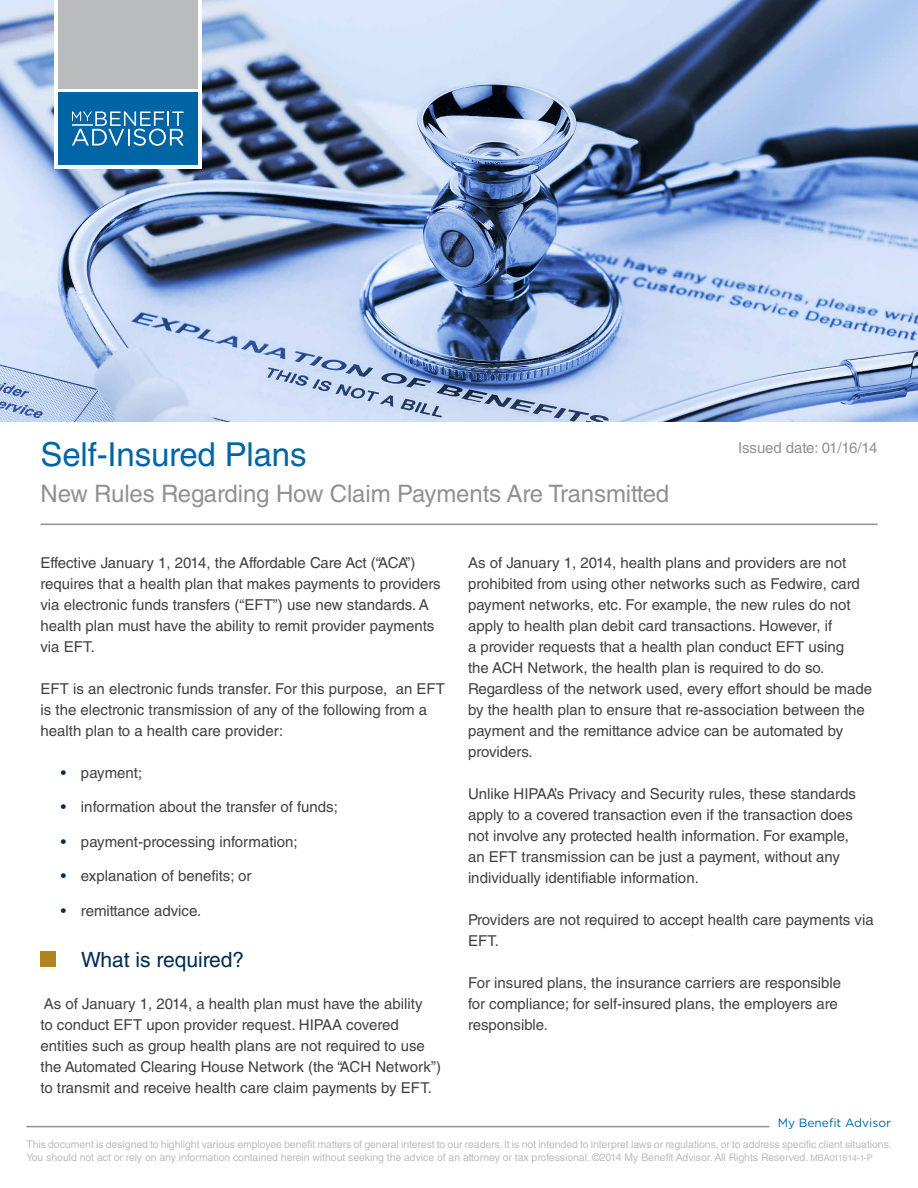
<style>
.page{position:relative;width:918px;height:1188px;background:#fff}
.page>*{position:absolute;margin:0;border:0;box-sizing:border-box;transform-origin:0 0}
.t1{font:33px "Helvetica LT Std";letter-spacing:-.005em;color:#0065a4}
.t2{font:24px "Helvetica LT Std";letter-spacing:-.005em;color:#919195}
.t3{font:21px "Helvetica LT Std";color:#002b54}
.t4{font:15px/21px "Helvetica LT Std";color:#414042}
.t5{font:15px "Helvetica LT Std";letter-spacing:-.005em;color:#919195}
.t6{font:12px "Gotham HTF";color:#0065a4}
.t7{font:10.5px/12.6px "Helvetica LT Std";letter-spacing:-.005em;color:#babcbe}
.s1{color:#002b54}
.s2{font-size:9px}
</style>
<div class="page">
<hr style="left:26px;top:1126px;width:744px;height:1px;background:#919195">
<img style="left:0;top:0;width:918px;height:421px">
<hr style="left:40px;top:524px;width:838px;height:1px;background:#919195">
<div style="left:40px;top:951px;width:16px;height:16px;background:#b0851e"></div>
<div style="left:54px;top:0;width:147px;height:169px;background:#fff"></div>
<div style="left:58px;top:92px;width:139px;height:73px;background:#0065a4"></div>
<svg style="left:72px;top:111px;width:112px;height:35px"></svg>
<hr style="left:72px;top:124px;width:20px;height:2px;background:#bfd9e8">
<div style="left:58px;top:0;width:139px;height:89px;background:#babcbe"></div>
<h1 class="t1" style="left:40px;top:435px;width:268px">Self-Insured Plans</h1>
<h2 class="t2" style="left:40px;top:480px;width:630px">New Rules Regarding How Claim Payments Are Transmitted</h2>
<p class="t5" style="left:738px;top:439px;width:141px">Issued date: 01/16/14</p>
<p class="t4" style="left:40px;top:552px;width:402px">Effective January 1, 2014, the Affordable Care Act (“ACA”) requires that a health plan that makes payments to providers via electronic funds transfers (“EFT”) use new standards. A health plan must have the ability to remit provider payments via EFT.</p>
<p class="t4" style="left:40px;top:678px;width:406px">EFT is an electronic funds transfer. For this purpose, an EFT is the electronic transmission of any of the following from a health plan to a health care provider:</p>
<p class="t4" style="left:61px;top:762px;width:83px"><span class="s1">•</span> payment;</p>
<p class="t4" style="left:61px;top:796px;width:279px"><span class="s1">•</span> information about the transfer of funds;</p>
<p class="t4" style="left:61px;top:831px;width:238px"><span class="s1">•</span> payment-processing information;</p>
<p class="t4" style="left:61px;top:865px;width:192px"><span class="s1">•</span> explanation of benefits; or</p>
<p class="t4" style="left:61px;top:900px;width:142px"><span class="s1">•</span> remittance advice.</p>
<h3 class="t3" style="left:81px;top:947px;width:165px">What is required?</h3>
<p class="t4" style="left:40px;top:993px;width:402px">As of January 1, 2014, a health plan must have the ability<br>to conduct EFT upon provider request. HIPAA covered entities such as group health plans are not required to use the Automated Clearing House Network (the “ACH Network”) to transmit and receive health care claim payments by EFT.</p>
<p class="t4" style="left:468px;top:552px;width:406px">As of January 1, 2014, health plans and providers are not prohibited from using other networks such as Fedwire, card payment networks, etc. For example, the new rules do not apply to health plan debit card transactions. However, if<br>a provider requests that a health plan conduct EFT using<br>the ACH Network, the health plan is required to do so.<br>Regardless of the network used, every effort should be made by the health plan to ensure that re-association between the payment and the remittance advice can be automated by providers.</p>
<p class="t4" style="left:468px;top:783px;width:389px">Unlike HIPAA’s Privacy and Security rules, these standards apply to a covered transaction even if the transaction does not involve any protected health information. For example, an EFT transmission can be just a payment, without any individually identifiable information.</p>
<p class="t4" style="left:468px;top:909px;width:407px">Providers are not required to accept health care payments via<br>EFT.</p>
<p class="t4" style="left:468px;top:972px;width:375px">For insured plans, the insurance carriers are responsible for compliance; for self-insured plans, the employers are responsible.</p>
<p class="t6" style="left:778px;top:1116px;width:115px">My Benefit Advisor</p>
<p class="t7" style="left:26px;top:1138px;width:867px">This document is designed to highlight various employee benefit matters of general interest to our readers. It is not intended to interpret laws or regulations, or to address specific client situations.<br>You should not act or rely on any information contained herein without seeking the advice of an attorney or tax professional. ©2014 My Benefit Advisor. All Rights Reserved. <span class="s2">MBA011614-1-P</span></p>
</div>
